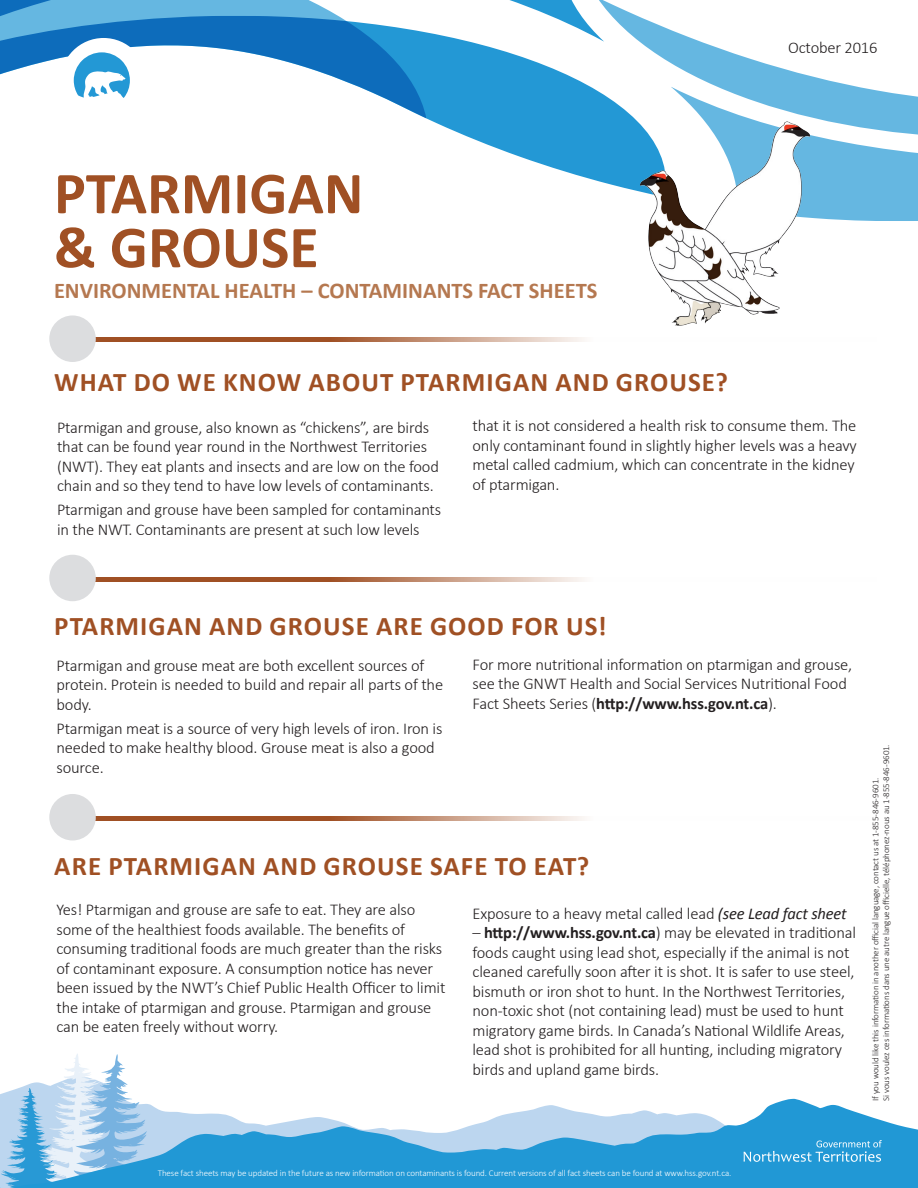
<style>
.page{position:relative;width:918px;height:1188px;background:#fff}
.page>*{position:absolute;margin:0;border:0;box-sizing:border-box;transform-origin:0 0}
.t1{font:700 60px/54px "Calibri";color:#a05024}
.t2{font:700 27px "Calibri";letter-spacing:.04em;color:#a05024}
.t3{font:700 22.5px "Calibri";color:#b57850}
.BODY{font:300 16.5px/19.5px "Calibri";letter-spacing:-.01em;color:#231f20}
.BODY-2{font:300 9px/10.5px "Calibri";letter-spacing:-.01em;color:#231f20}
.BODY-3{font:300 9px "Calibri";letter-spacing:-.01em;color:#fff}
.s1{font-weight:700}
.s2{font-weight:400;font-style:italic}
</style>
<div class="page">
<svg style="left:486px;top:46px;width:180px;height:151px;fill:#2398d5"></svg>
<svg style="left:426px;top:42px;width:60px;height:102px;background:#3fa5da"></svg>
<svg style="left:426px;top:0;width:171px;height:42px"></svg>
<svg style="left:597px;top:0;width:261px;height:139px"></svg>
<svg style="left:671px;top:87px;width:247px;height:134px"></svg>
<svg style="left:0;top:0;width:426px;height:119px"></svg>
<div style="left:60px;top:38px;width:87px;height:86px;background:#fff;border-radius:50%"></div>
<svg style="left:74px;top:52px;width:56px;height:46px"></svg>
<svg style="left:96px;top:577px;width:488px;height:4px;background:#b77b5a"></svg>
<svg style="left:96px;top:816px;width:488px;height:4px;background:#b77b5a"></svg>
<svg style="left:96px;top:338px;width:488px;height:4px;background:#b77b5a"></svg>
<svg style="left:0;top:1054px;width:132px;height:45px"></svg>
<svg style="left:0;top:1099px;width:918px;height:89px;fill:#2198d5"></svg>
<div style="left:49px;top:555px;width:47px;height:46px;background:#dcdddf;border-radius:50%"></div>
<div style="left:49px;top:794px;width:47px;height:46px;background:#dcdddf;border-radius:50%"></div>
<div style="left:49px;top:315px;width:47px;height:47px;background:#dcdddf;border-radius:50%"></div>
<img style="left:724px;top:122px;width:62px;height:78px">
<svg style="left:744px;top:1140px;width:138px;height:22px;background:#45a8db"></svg>
<p class="t1" style="left:54px;top:166px;width:311px">PTARMIGAN &amp; GROUSE</p>
<p class="t3" style="left:54px;top:276px;width:545px">ENVIRONMENTAL HEALTH – CONTAMINANTS FACT SHEETS</p>
<p class="BODY" style="left:788px;top:37px;width:91px">October 2016</p>
<p class="t2" style="left:54px;top:365px;width:675px">WHAT DO WE KNOW ABOUT PTARMIGAN AND GROUSE?</p>
<p class="BODY" style="left:57px;top:417px;width:383px">Ptarmigan and grouse, also known as “chickens”, are birds that can be found year round in the Northwest Territories (NWT). They eat plants and insects and are low on the food chain and so they tend to have low levels of contaminants.</p>
<p class="BODY" style="left:57px;top:500px;width:386px">Ptarmigan and grouse have been sampled for contaminants in the NWT. Contaminants are present at such low levels</p>
<p class="BODY" style="left:472px;top:416px;width:386px">that it is not considered a health risk to consume them. The only contaminant found in slightly higher levels was a heavy metal called cadmium, which can concentrate in the kidney of ptarmigan.</p>
<p class="t2" style="left:54px;top:609px;width:554px">PTARMIGAN AND GROUSE ARE GOOD FOR US!</p>
<p class="BODY" style="left:57px;top:656px;width:388px">Ptarmigan and grouse meat are both excellent sources of protein. Protein is needed to build and repair all parts of the body.</p>
<p class="BODY" style="left:57px;top:719px;width:387px">Ptarmigan meat is a source of very high levels of iron. Iron is needed to make healthy blood. Grouse meat is also a good source.</p>
<p class="BODY" style="left:472px;top:655px;width:381px">For more nutritional information on ptarmigan and grouse, see the GNWT Health and Social Services Nutritional Food<br>Fact Sheets Series (<span class="s1">http://www.hss.gov.nt.ca</span>).</p>
<p class="t2" style="left:54px;top:849px;width:537px">ARE PTARMIGAN AND GROUSE SAFE TO EAT?</p>
<p class="BODY" style="left:57px;top:900px;width:391px">Yes! Ptarmigan and grouse are safe to eat. They are also some of the healthiest foods available. The benefits of consuming traditional foods are much greater than the risks of contaminant exposure. A consumption notice has never been issued by the NWT’s Chief Public Health Officer to limit the intake of ptarmigan and grouse. Ptarmigan and grouse can be eaten freely without worry.</p>
<p class="BODY" style="left:472px;top:903px;width:376px">Exposure to a heavy metal called lead <span class="s2">(see Lead fact sheet</span></p>
<p class="BODY" style="left:472px;top:923px;width:385px">– <span class="s1">http://www.hss.gov.nt.ca</span>) may be elevated in traditional foods caught using lead shot, especially if the animal is not cleaned carefully soon after it is shot. It is safer to use steel, bismuth or iron shot to hunt. In the Northwest Territories, non-toxic shot (not containing lead) must be used to hunt migratory game birds. In Canada’s National Wildlife Areas, lead shot is prohibited for all hunting, including migratory birds and upland game birds.</p>
<p class="BODY-2" style="left:870px;top:1101px;width:358px;rotate:-90deg">If you would like this information in another official language, contact us at 1-855-846-9601.<br>Si vous voulez ces informations dans une autre langue officielle, téléphonez-nous au 1-855-846-9601.</p>
<p class="BODY-3" style="left:158px;top:1167px;width:575px">These fact sheets may be updated in the future as new information on contaminants is found. Current versions of all fact sheets can be found at www.hss.gov.nt.ca.</p>
</div>
